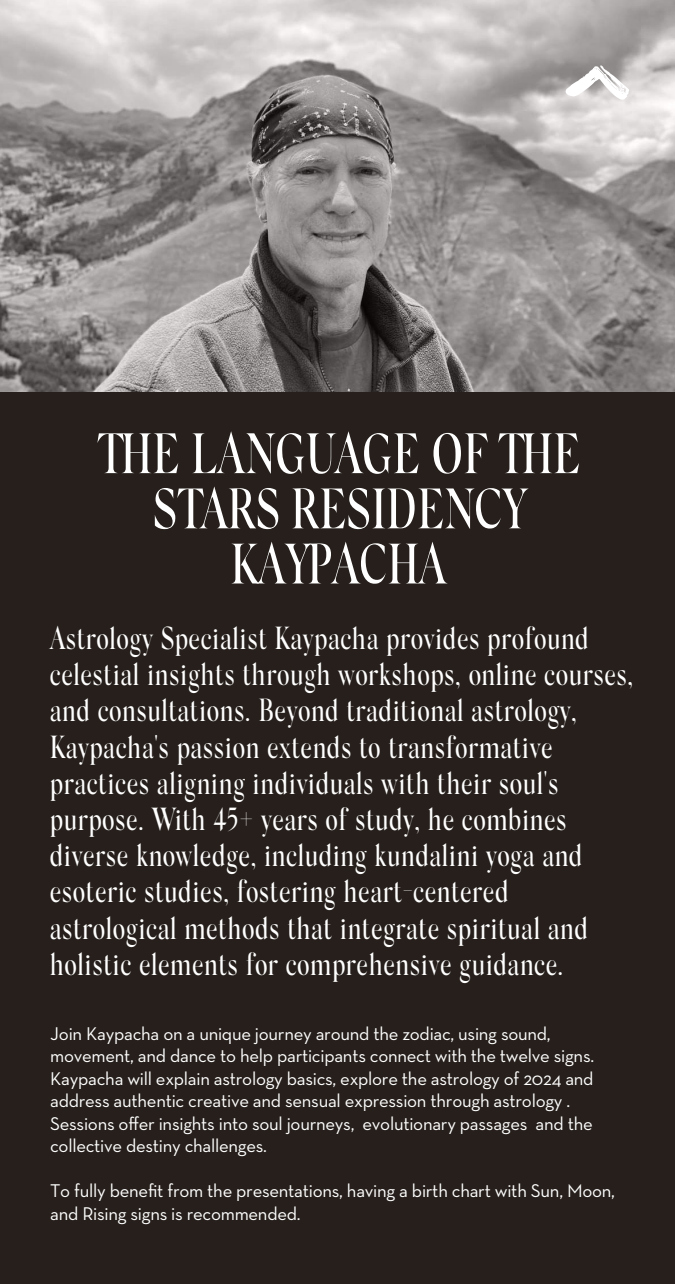
<style>
.page{position:relative;width:675px;height:1284px;background:#fff}
.page>*{position:absolute;margin:0;border:0;box-sizing:border-box;transform-origin:0 0}
.t1{font:56.81px/55.2px "Silk Serif Condensed";letter-spacing:-.015em;color:#fff;text-align:center}
.t2{font:31.88px/36.2px "Silk Serif Condensed";color:#fff}
.t3{font:18.75px/22.5px "Neutra Text";letter-spacing:-.015em;color:#fff}
</style>
<div class="page">
<svg style="left:0;top:0;width:675px;height:392px"></svg>
<div style="left:0;top:392px;width:675px;height:892px;background:#261f1b"></div>
<svg style="left:566px;top:65px;width:63px;height:35px"></svg>
<h1 class="t1" style="left:96px;top:429px;width:486px">THE LANGUAGE OF THE<br>STARS RESIDENCY<br>KAYPACHA</h1>
<p class="t2" style="left:50px;top:621px;width:585px">Astrology Specialist Kaypacha provides profound celestial insights through workshops, online courses, and consultations. Beyond traditional astrology, Kaypacha's passion extends to transformative practices aligning individuals with their soul's purpose. With 45+ years of study, he combines diverse knowledge, including kundalini yoga and esoteric studies, fostering heart-centered astrological methods that integrate spiritual and holistic elements for comprehensive guidance.</p>
<p class="t3" style="left:50px;top:1022px;width:546px">Join Kaypacha on a unique journey around the zodiac, using sound, movement, and dance to help participants connect with the twelve signs.<br>Kaypacha will explain astrology basics, explore the astrology of 2024 and address authentic creative and sensual expression through astrology .<br>Sessions offer insights into soul journeys, evolutionary passages and the collective destiny challenges.</p>
<p class="t3" style="left:50px;top:1180px;width:566px">To fully benefit from the presentations, having a birth chart with Sun, Moon, and Rising signs is recommended.</p>
</div>
